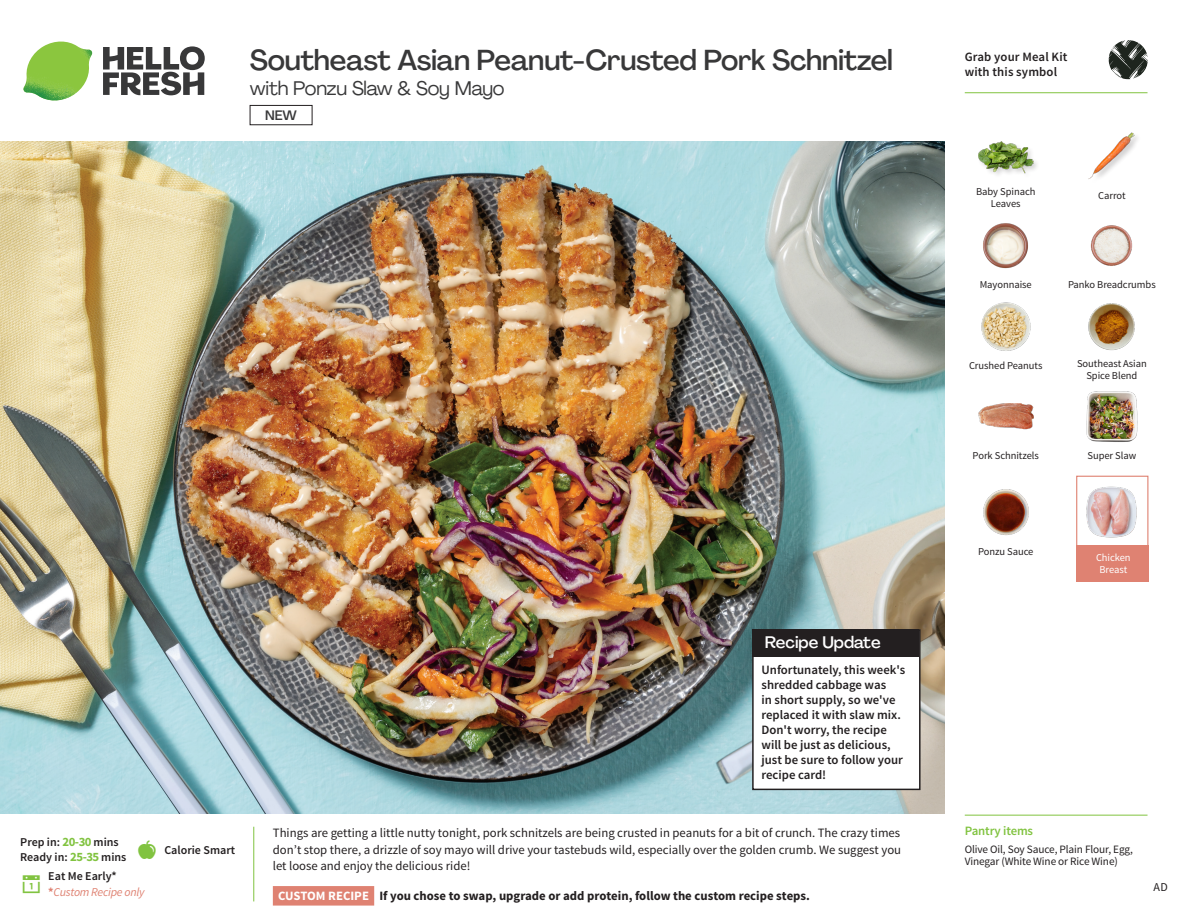
<style>
.page{position:relative;width:1188px;height:918px;background:#fff}
.page>*{position:absolute;margin:0;border:0;box-sizing:border-box;transform-origin:0 0}
._15_Titel_UK{font:500 28.5px "Agrandir";letter-spacing:-.01em;color:#383839}
._15_Titel_UK-2{font:19.5px "Agrandir";letter-spacing:-.01em;color:#383839}
.Steps_Text_AU{font:500 16.5px "Agrandir";color:#fff}
.t1{font:500 13.5px "Agrandir";color:#383839}
.Step_6_Text_AU{font:12.75px/16.5px "Source Sans Pro";color:#231f20;text-align:justify}
.Steps_Text_AU-2{font:600 12.75px/15px "Source Sans Pro";color:#231f20}
.Step_6_Text_AU-2{font:700 12.75px "Source Sans Pro";color:#231f20}
._04_Headers_Front{font:600 12.75px "Source Sans Pro";letter-spacing:-.01em;color:#81c340}
._04_Intro{font:600 12px "Source Sans Pro";color:#231f20}
._04_Intro-2{font:italic 12px "Source Sans Pro";letter-spacing:-.02em;color:#df8272}
.t2{font:12px "Source Sans Pro";color:#231f20}
._05_Pantry{font:11.25px/12px "Source Sans Pro";letter-spacing:-.01em;color:#231f20}
._18_FRONT_ingredient{font:10.5px/12px "Source Sans Pro";letter-spacing:-.005em;color:#231f20;text-align:center}
._18_FRONT_ingredient-2{font:10.5px/12px "Source Sans Pro";letter-spacing:-.005em;color:#fff;text-align:center}
.s1{font-weight:700;font-size:12.75px;color:#81c340}
.s2{font-weight:700;font-style:normal}
.s3{color:#fff}
</style>
<div class="page">
<svg style="left:103px;top:46px;width:102px;height:49px"></svg>
<img style="left:23px;top:42px;width:69px;height:59px">
<svg style="left:253px;top:826px;width:122px;height:80px"></svg>
<img style="left:0;top:142px;width:945px;height:672px">
<div style="left:1076px;top:476px;width:72px;height:72px;border:1px solid #df8272"></div>
<div style="left:1076px;top:546px;width:72px;height:36px;background:#df8272"></div>
<img style="left:1086px;top:486px;width:51px;height:52px">
<svg style="left:1091px;top:40px;width:57px;height:54px"></svg>
<div style="left:250px;top:105px;width:62px;height:20px;border:1px solid #231f20"></div>
<img style="left:1088px;top:303px;width:47px;height:48px">
<img style="left:1086px;top:391px;width:52px;height:51px">
<img style="left:978px;top:403px;width:55px;height:27px">
<img style="left:983px;top:489px;width:46px;height:46px">
<img style="left:981px;top:302px;width:50px;height:49px">
<img style="left:983px;top:223px;width:45px;height:46px">
<img style="left:1090px;top:225px;width:43px;height:41px">
<div style="left:977px;top:141px;width:63px;height:39px;background:#231f20;opacity:.2"></div>
<img style="left:978px;top:141px;width:55px;height:39px">
<img style="left:1088px;top:132px;width:50px;height:47px">
<div style="left:753px;top:630px;width:167px;height:159px;background:#fff"></div>
<div style="left:752px;top:629px;width:169px;height:161px;border:2px solid #231f20"></div>
<div style="left:752px;top:629px;width:167px;height:28px;background:#231f20"></div>
<hr style="left:965px;top:815px;width:183px;height:1px;background:#81c340">
<hr style="left:965px;top:92px;width:183px;height:1px;background:#81c340">
<p class="_15_Titel_UK" style="left:250px;top:43px;width:645px">Southeast Asian Peanut-Crusted Pork Schnitzel</p>
<p class="_15_Titel_UK-2" style="left:250px;top:76px;width:256px">with Ponzu Slaw &amp; Soy Mayo</p>
<p class="t1" style="left:265px;top:107px;width:33px">NEW</p>
<p class="_04_Intro" style="left:20px;top:834px;width:100px">Prep in: <span class="s1">20-30</span> mins</p>
<p class="_04_Intro" style="left:20px;top:849px;width:108px">Ready in: <span class="s1">25-35</span> mins</p>
<p class="_04_Intro" style="left:48px;top:869px;width:70px">Eat Me Early*</p>
<p class="_04_Intro-2" style="left:48px;top:885px;width:98px"><span class="s2">*</span>Custom Recipe only</p>
<p class="_04_Intro" style="left:164px;top:843px;width:72px">Calorie Smart</p>
<p class="Steps_Text_AU" style="left:765px;top:632px;width:117px">Recipe Update</p>
<p class="Steps_Text_AU-2" style="left:762px;top:663px;width:145px">Unfortunately, this week's shredded cabbage was<br>in short supply, so we've replaced it with slaw mix.<br>Don't worry, the recipe will be just as delicious, just be sure to follow your recipe card!</p>
<p class="Step_6_Text_AU" style="left:273px;top:825px;width:630px">Things are getting a little nutty tonight, pork schnitzels are being crusted in peanuts for a bit of crunch. The crazy times don’t stop there, a drizzle of soy mayo will drive your tastebuds wild, especially over the golden crumb. We suggest you let loose and enjoy the delicious ride!</p>
<p class="Step_6_Text_AU-2" style="left:278px;top:887px;width:533px"><span class="s3">CUSTOM RECIPE</span> If you chose to swap, upgrade or add protein, follow the custom recipe steps.</p>
<p class="Steps_Text_AU-2" style="left:965px;top:50px;width:104px">Grab your Meal Kit with this symbol</p>
<p class="_18_FRONT_ingredient" style="left:976px;top:186px;width:61px">Baby Spinach<br>Leaves</p>
<p class="_18_FRONT_ingredient" style="left:1098px;top:189px;width:29px">Carrot</p>
<p class="_18_FRONT_ingredient" style="left:980px;top:279px;width:54px">Mayonnaise</p>
<p class="_18_FRONT_ingredient" style="left:1068px;top:279px;width:89px">Panko Breadcrumbs</p>
<p class="_18_FRONT_ingredient" style="left:969px;top:360px;width:75px">Crushed Peanuts</p>
<p class="_18_FRONT_ingredient" style="left:1077px;top:358px;width:71px">Southeast Asian<br>Spice Blend</p>
<p class="_18_FRONT_ingredient" style="left:973px;top:449px;width:68px">Pork Schnitzels</p>
<p class="_18_FRONT_ingredient" style="left:1088px;top:449px;width:50px">Super Slaw</p>
<p class="_18_FRONT_ingredient" style="left:978px;top:545px;width:57px">Ponzu Sauce</p>
<p class="_18_FRONT_ingredient-2" style="left:1096px;top:552px;width:36px">Chicken<br>Breast</p>
<p class="_04_Headers_Front" style="left:965px;top:822px;width:70px">Pantry items</p>
<p class="_05_Pantry" style="left:965px;top:844px;width:170px">Olive Oil, Soy Sauce, Plain Flour, Egg,<br>Vinegar (White Wine or Rice Wine)</p>
<p class="t2" style="left:1154px;top:879px;width:16px">AD</p>
</div>
